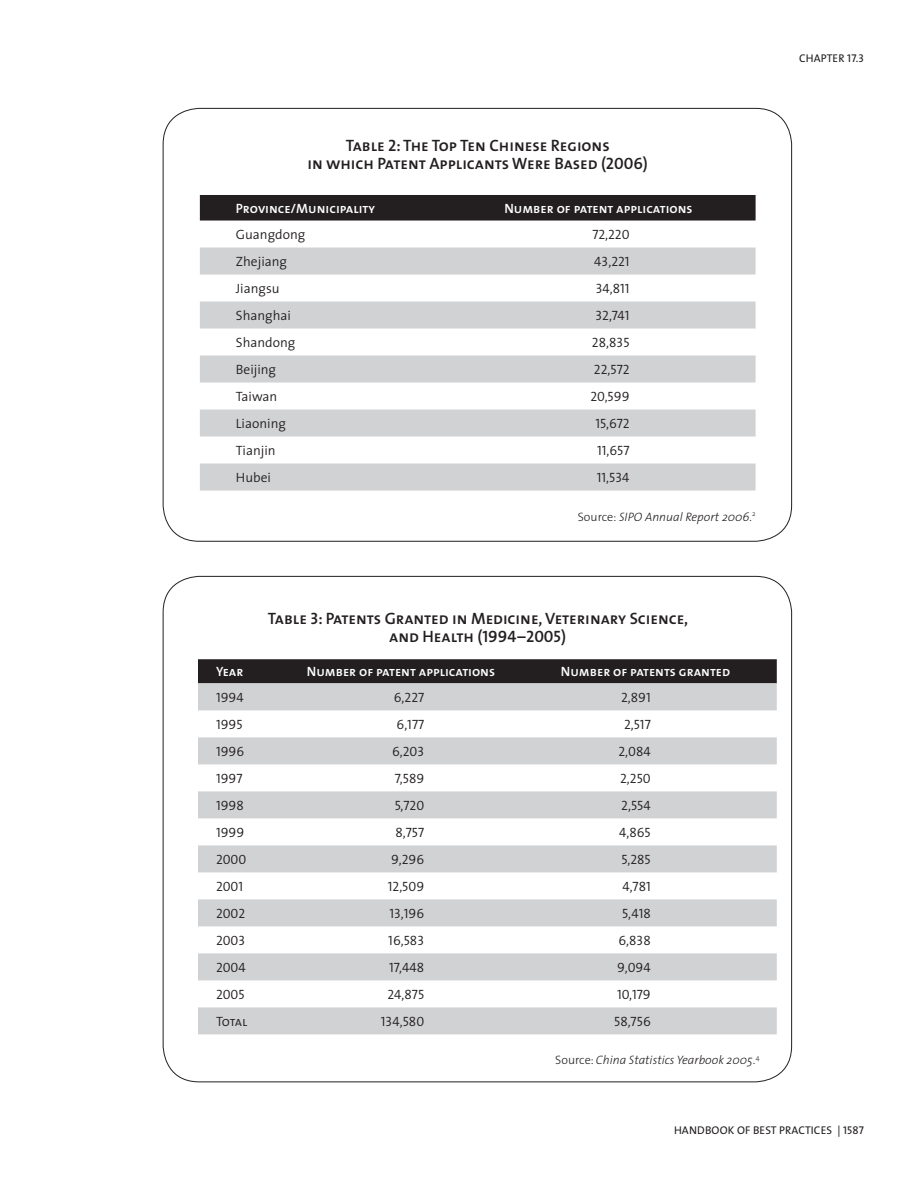
<style>
.page{position:relative;width:918px;height:1188px;background:#fff}
.page>*{position:absolute;margin:0;border:0;box-sizing:border-box;transform-origin:0 0}
.Fig_Header1{font:16.5px/18px "The Sans Semi Bold Caps";letter-spacing:-.005em;color:#231f20;text-align:center}
.Fig_Text{font:13.5px "The Sans Semi Light Caps";color:#231f20}
.Fig_TabHeader2{font:13.5px "The Sans Semi Bold Caps";color:#fff}
.Fig_Text-2{font:300 13.5px "The Sans";color:#231f20}
.Figure_Source{font:italic 300 12.15px "The Sans";color:#231f20}
.t1{font:11.25px "The Sans Caps";letter-spacing:.01em;color:#231f20}
.s1{font-style:normal}
</style>
<div class="page">
<div style="left:200px;top:195px;width:556px;height:26px;background:#231f20"></div>
<svg style="left:200px;top:248px;width:556px;height:243px;fill:#d1d2d4"></svg>
<div style="left:198px;top:659px;width:579px;height:24px;background:#231f20"></div>
<svg style="left:198px;top:683px;width:579px;height:351px;fill:#d1d2d4"></svg>
<p class="Fig_Header1" style="left:308px;top:136px;width:342px">Table 2: The Top Ten Chinese Regions<br>in which Patent Applicants Were Based (2006)</p>
<p class="Fig_TabHeader2" style="left:236px;top:197px;width:141px">Province/Municipality</p>
<p class="Fig_TabHeader2" style="left:504px;top:197px;width:190px">N umber of patent applications</p>
<p class="Fig_Text-2" style="left:236px;top:223px;width:71px">Guangdong</p>
<p class="Fig_Text" style="left:592px;top:223px;width:39px">72,220</p>
<p class="Fig_Text-2" style="left:236px;top:250px;width:53px">Zhejiang</p>
<p class="Fig_Text" style="left:594px;top:250px;width:37px">43,221</p>
<p class="Fig_Text-2" style="left:236px;top:277px;width:45px">Jiangsu</p>
<p class="Fig_Text" style="left:596px;top:277px;width:35px">34,811</p>
<p class="Fig_Text-2" style="left:236px;top:304px;width:57px">Shanghai</p>
<p class="Fig_Text" style="left:595px;top:304px;width:36px">32,741</p>
<p class="Fig_Text-2" style="left:236px;top:331px;width:61px">Shandong</p>
<p class="Fig_Text" style="left:592px;top:331px;width:39px">28,835</p>
<p class="Fig_Text-2" style="left:236px;top:358px;width:42px">Beijing</p>
<p class="Fig_Text" style="left:594px;top:358px;width:37px">22,572</p>
<p class="Fig_Text-2" style="left:236px;top:385px;width:43px">Taiwan</p>
<p class="Fig_Text" style="left:591px;top:385px;width:41px">20,599</p>
<p class="Fig_Text-2" style="left:236px;top:412px;width:52px">Liaoning</p>
<p class="Fig_Text" style="left:596px;top:412px;width:35px">15,672</p>
<p class="Fig_Text-2" style="left:236px;top:439px;width:41px">Tianjin</p>
<p class="Fig_Text" style="left:597px;top:439px;width:34px">11,657</p>
<p class="Fig_Text-2" style="left:236px;top:466px;width:37px">Hubei</p>
<p class="Fig_Text" style="left:597px;top:466px;width:34px">11,534</p>
<p class="Figure_Source" style="left:578px;top:506px;width:179px"><span class="s1">Source:</span> SIPO Annual Report 2006.<sup>2</sup></p>
<p class="Fig_Header1" style="left:268px;top:609px;width:422px">Table 3: Patents G ranted in Medicine, Veterinary Science, and H ealth (1994–2005)</p>
<p class="Fig_TabHeader2" style="left:216px;top:660px;width:29px">Year</p>
<p class="Fig_TabHeader2" style="left:307px;top:660px;width:190px">N umber of patent applications</p>
<p class="Fig_TabHeader2" style="left:561px;top:660px;width:171px">N umber of patents granted</p>
<p class="Fig_Text" style="left:216px;top:686px;width:29px">1994</p>
<p class="Fig_Text" style="left:394px;top:686px;width:32px">6,227</p>
<p class="Fig_Text" style="left:621px;top:686px;width:31px">2,891</p>
<p class="Fig_Text" style="left:216px;top:713px;width:28px">1995</p>
<p class="Fig_Text" style="left:397px;top:713px;width:29px">6,177</p>
<p class="Fig_Text" style="left:624px;top:713px;width:28px">2,517</p>
<p class="Fig_Text" style="left:216px;top:740px;width:30px">1996</p>
<p class="Fig_Text" style="left:392px;top:740px;width:34px">6,203</p>
<p class="Fig_Text" style="left:619px;top:740px;width:34px">2,084</p>
<p class="Fig_Text" style="left:216px;top:767px;width:28px">1997</p>
<p class="Fig_Text" style="left:395px;top:767px;width:31px">7,589</p>
<p class="Fig_Text" style="left:620px;top:767px;width:32px">2,250</p>
<p class="Fig_Text" style="left:216px;top:794px;width:29px">1998</p>
<p class="Fig_Text" style="left:395px;top:794px;width:31px">5,720</p>
<p class="Fig_Text" style="left:621px;top:794px;width:31px">2,554</p>
<p class="Fig_Text" style="left:216px;top:821px;width:30px">1999</p>
<p class="Fig_Text" style="left:396px;top:821px;width:30px">8,757</p>
<p class="Fig_Text" style="left:619px;top:821px;width:33px">4,865</p>
<p class="Fig_Text" style="left:216px;top:848px;width:32px">2000</p>
<p class="Fig_Text" style="left:391px;top:848px;width:35px">9,296</p>
<p class="Fig_Text" style="left:622px;top:848px;width:31px">5,285</p>
<p class="Fig_Text" style="left:216px;top:875px;width:29px">2001</p>
<p class="Fig_Text" style="left:388px;top:875px;width:38px">12,509</p>
<p class="Fig_Text" style="left:622px;top:875px;width:30px">4,781</p>
<p class="Fig_Text" style="left:216px;top:902px;width:31px">2002</p>
<p class="Fig_Text" style="left:389px;top:902px;width:36px">13,196</p>
<p class="Fig_Text" style="left:622px;top:902px;width:30px">5,418</p>
<p class="Fig_Text" style="left:216px;top:929px;width:31px">2003</p>
<p class="Fig_Text" style="left:388px;top:929px;width:37px">16,583</p>
<p class="Fig_Text" style="left:618px;top:929px;width:34px">6,838</p>
<p class="Fig_Text" style="left:216px;top:956px;width:31px">2004</p>
<p class="Fig_Text" style="left:389px;top:956px;width:37px">17,448</p>
<p class="Fig_Text" style="left:617px;top:956px;width:35px">9,094</p>
<p class="Fig_Text" style="left:216px;top:983px;width:30px">2005</p>
<p class="Fig_Text" style="left:388px;top:983px;width:38px">24,875</p>
<p class="Fig_Text" style="left:617px;top:983px;width:35px">10,179</p>
<p class="Fig_Text" style="left:216px;top:1010px;width:33px">Total</p>
<p class="Fig_Text" style="left:381px;top:1010px;width:45px">134,580</p>
<p class="Fig_Text" style="left:614px;top:1010px;width:38px">58,756</p>
<p class="Figure_Source" style="left:555px;top:1050px;width:206px"><span class="s1">Source:</span> China Statistics Yearbook 2005<span class="s1">.</span><sup>4</sup></p>
<p class="t1" style="left:799px;top:49px;width:66px">CHAPTER 17.3</p>
<p class="t1" style="left:674px;top:1121px;width:192px">HANDBOOK OF BEST PRACTICES | 1587</p>
</div>
